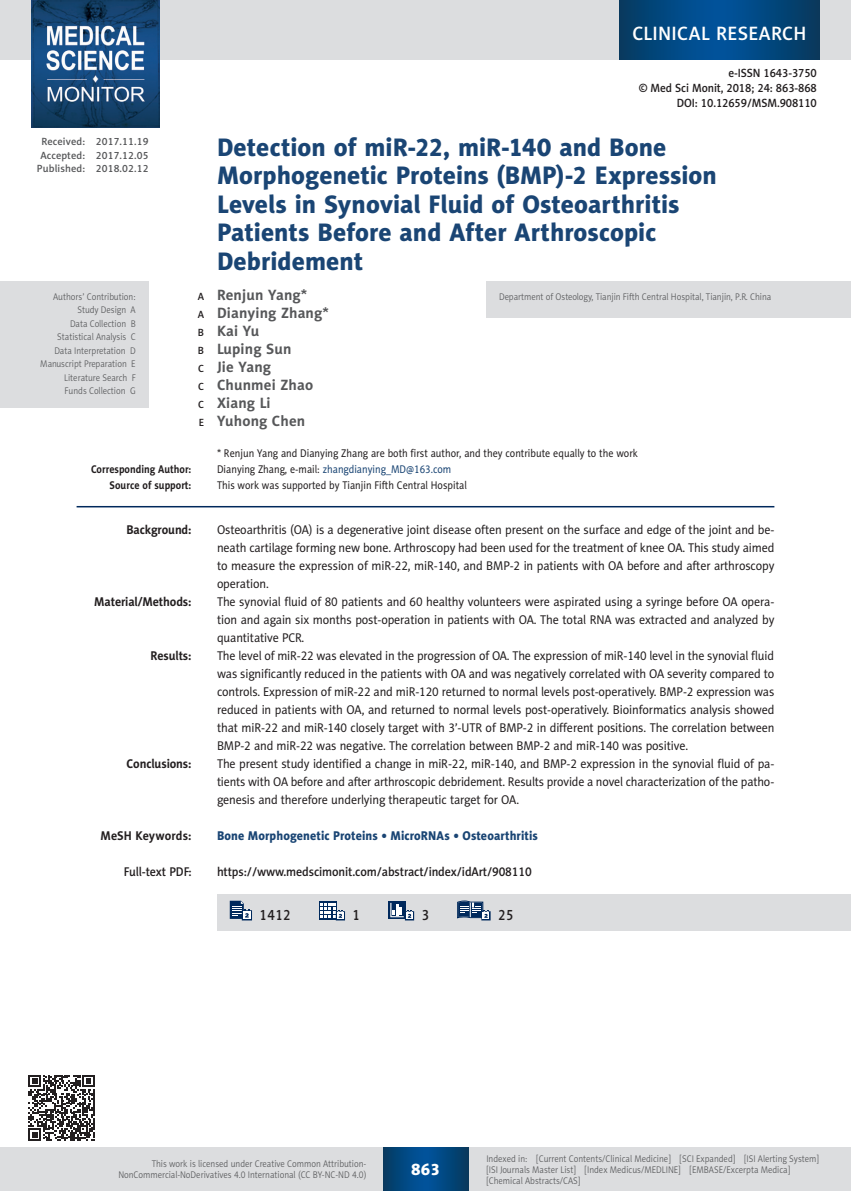
<style>
.page{position:relative;width:851px;height:1191px;background:#fff}
.page>*{position:absolute;margin:0;border:0;box-sizing:border-box;transform-origin:0 0}
.MSM_Tytul{font:25.5px/28.5px "Naomi Sans EFN Heavy";color:#1a4574}
.t1{font:19.5px "Naomi Sans EFN Medium";letter-spacing:.015em;color:#fff}
.t2{font:16.5px "Naomi Sans EFN Heavy";color:#fff}
.MSM_Autorzy{font:700 15px "Naomi Sans EFN";letter-spacing:.01em;color:#57585a}
.MSM_dane{font:15px "Naomi Sans EFN Medium";letter-spacing:.03em;color:#231f20;scale:.9 1}
.MSM_Summary_body{font:12.75px/18px "Naomi Sans EFN";letter-spacing:-.01em;color:#231f20;text-align:justify;scale:.95 1}
.MSM_full_text_pdf{font:12.75px "Naomi Sans EFN Medium";letter-spacing:-.01em;color:#231f20;scale:.95 1}
.MSM_keywords{font:12.75px "Naomi Sans EFN Heavy";letter-spacing:.005em;color:#1a4574;scale:.95 1}
.MSM_Summary_body-2{font:700 12.75px "Naomi Sans EFN";letter-spacing:-.01em;color:#231f20;scale:.95 1}
.MSM_keywords-2{font:700 12.75px "Naomi Sans EFN";letter-spacing:.005em;color:#231f20;scale:.95 1}
.MSM_full_text_pdf-2{font:12px "Naomi Sans EFN Medium";letter-spacing:-.01em;color:#231f20;scale:.95 1}
.MSM_Adres{font:11.25px "Naomi Sans EFN";color:#231f20;scale:.9 1}
.MSM_Support{font:11.25px "Naomi Sans EFN";color:#231f20;scale:.9 1}
.MSM_Adres-2{font:11.25px "Naomi Sans EFN";color:#1a4574;scale:.9 1}
.MSM_Adres-3{font:700 11.25px "Naomi Sans EFN";color:#231f20;scale:.9 1}
.MSM_Support-2{font:700 11.25px "Naomi Sans EFN";color:#231f20;scale:.9 1}
.t3{font:10.5px "Naomi Sans EFN Medium";letter-spacing:.01em;color:#57585a}
.MSM_Afiliacja{font:9.75px/11.2px "Naomi Sans EFN Light";color:#57585a;scale:.9 1}
.s1{font-family:"Naomi Sans EFN Medium";font-weight:400;font-size:10.5px;color:#231f20}
.s2{color:#231f20}
</style>
<div class="page">
<div style="left:217px;top:894px;width:633px;height:36px;background:#dcdddf"></div>
<svg style="left:230px;top:900px;width:22px;height:20px"></svg>
<div style="left:319px;top:901px;width:17px;height:18px;background:#00295c"></div>
<svg style="left:320px;top:902px;width:25px;height:18px"></svg>
<div style="left:388px;top:901px;width:18px;height:18px;background:#00295c"></div>
<svg style="left:390px;top:903px;width:24px;height:17px"></svg>
<svg style="left:457px;top:900px;width:33px;height:20px"></svg>
<hr style="left:77px;top:506px;width:697px;height:1px;background:#00295c">
<div style="left:0;top:282px;width:148px;height:126px;background:#dcdddf"></div>
<div style="left:486px;top:282px;width:364px;height:36px;background:#dcdddf"></div>
<svg style="left:28px;top:1075px;width:67px;height:66px"></svg>
<div style="left:0;top:1148px;width:850px;height:43px;background:#dcdddf"></div>
<svg style="left:383px;top:1147px;width:85px;height:43px;background:#02477e"></svg>
<div style="left:0;top:0;width:850px;height:60px;background:#dcdddf"></div>
<svg style="left:619px;top:0;width:200px;height:60px;background:#02477e"></svg>
<img style="left:32px;top:0;width:127px;height:128px">
<h2 class="t1" style="left:632px;top:22px;width:175px">CLINICAL RESEARCH</h2>
<p class="t3" style="left:41px;top:136px;width:109px">Received: 2017.11.19</p>
<p class="t3" style="left:40px;top:149px;width:110px">Accepted: 2017.12.05</p>
<p class="t3" style="left:37px;top:163px;width:113px">Published: 2018.02.12</p>
<p class="MSM_Afiliacja" style="left:53px;top:291px;width:93px">Authors’ Contribution:</p>
<p class="MSM_Afiliacja" style="left:77px;top:304px;width:66px">Study Design A</p>
<p class="MSM_Afiliacja" style="left:70px;top:318px;width:74px">Data Collection B</p>
<p class="MSM_Afiliacja" style="left:57px;top:331px;width:89px">Statistical Analysis C</p>
<p class="MSM_Afiliacja" style="left:54px;top:345px;width:92px">Data Interpretation D</p>
<p class="MSM_Afiliacja" style="left:40px;top:358px;width:107px">Manuscript Preparation E</p>
<p class="MSM_Afiliacja" style="left:64px;top:372px;width:81px">Literature Search F</p>
<p class="MSM_Afiliacja" style="left:65px;top:385px;width:80px">Funds Collection G</p>
<p class="MSM_full_text_pdf-2" style="left:728px;top:66px;width:95px">e-ISSN 1643-3750</p>
<p class="MSM_full_text_pdf-2" style="left:638px;top:81px;width:189px">© Med Sci Monit, 2018; 24: 863-868</p>
<p class="MSM_full_text_pdf-2" style="left:676px;top:96px;width:149px">DOI: 10.12659/MSM.908110</p>
<p class="MSM_Tytul" style="left:217px;top:132px;width:501px">Detection of miR-22, miR-140 and Bone Morphogenetic Proteins (BMP)-2 Expression Levels in Synovial Fluid of Osteoarthritis Patients Before and After Arthroscopic Debridement</p>
<p class="MSM_Autorzy" style="left:198px;top:286px;width:111px"><span class="s1">A</span> Renjun Yang*</p>
<p class="MSM_Autorzy" style="left:198px;top:304px;width:133px"><span class="s1">A</span> Dianying Zhang*</p>
<p class="MSM_Autorzy" style="left:198px;top:322px;width:63px"><span class="s1">B</span> Kai Yu</p>
<p class="MSM_Autorzy" style="left:198px;top:340px;width:95px"><span class="s1">B</span> Luping Sun</p>
<p class="MSM_Autorzy" style="left:198px;top:358px;width:74px"><span class="s1">C</span> Jie Yang</p>
<p class="MSM_Autorzy" style="left:198px;top:376px;width:116px"><span class="s1">C</span> Chunmei Zhao</p>
<p class="MSM_Autorzy" style="left:198px;top:394px;width:74px"><span class="s1">C</span> Xiang Li</p>
<p class="MSM_Autorzy" style="left:199px;top:412px;width:108px"><span class="s1">E</span> Yuhong Chen</p>
<p class="MSM_Adres" style="left:217px;top:447px;width:469px">* Renjun Yang and Dianying Zhang are both first author, and they contribute equally to the work</p>
<p class="MSM_Afiliacja" style="left:499px;top:291px;width:304px">Department of Osteology, Tianjin Fifth Central Hospital, Tianjin, P.R. China</p>
<p class="MSM_Adres-3" style="left:91px;top:463px;width:113px">Corresponding Author:</p>
<p class="MSM_Adres-2" style="left:217px;top:463px;width:262px"><span class="s2">Dianying Zhang, e-mail:</span> zhangdianying_MD@163.com</p>
<p class="MSM_Support-2" style="left:110px;top:478px;width:92px">Source of support:</p>
<p class="MSM_Support" style="left:217px;top:478px;width:279px">This work was supported by Tianjin Fifth Central Hospital</p>
<p class="MSM_Summary_body-2" style="left:126px;top:522px;width:70px">Background:</p>
<p class="MSM_Summary_body" style="left:217px;top:521px;width:588px">Osteoarthritis (OA) is a degenerative joint disease often present on the surface and edge of the joint and be&shy;neath cartilage forming new bone. Arthroscopy had been used for the treatment of knee OA. This study aimed to measure the expression of miR-22, miR-140, and BMP-2 in patients with OA before and after arthroscopy operation.</p>
<p class="MSM_Summary_body-2" style="left:94px;top:594px;width:104px">Material/Methods:</p>
<p class="MSM_Summary_body" style="left:217px;top:593px;width:588px">The synovial fluid of 80 patients and 60 healthy volunteers were aspirated using a syringe before OA opera&shy;tion and again six months post-operation in patients with OA. The total RNA was extracted and analyzed by quantitative PCR.</p>
<p class="MSM_Summary_body-2" style="left:150px;top:648px;width:45px">Results:</p>
<p class="MSM_Summary_body" style="left:217px;top:647px;width:588px">The level of miR-22 was elevated in the progression of OA. The expression of miR-140 level in the synovial fluid was significantly reduced in the patients with OA and was negatively correlated with OA severity compared to controls. Expression of miR-22 and miR-120 returned to normal levels post-operatively. BMP-2 expression was reduced in patients with OA, and returned to normal levels post-operatively. Bioinformatics analysis showed that miR-22 and miR-140 closely target with 3’-UTR of BMP-2 in different positions. The correlation between BMP-2 and miR-22 was negative. The correlation between BMP-2 and miR-140 was positive.</p>
<p class="MSM_Summary_body-2" style="left:127px;top:756px;width:70px">Conclusions:</p>
<p class="MSM_Summary_body" style="left:217px;top:755px;width:588px">The present study identified a change in miR-22, miR-140, and BMP-2 expression in the synovial fluid of pa&shy;tients with OA before and after arthroscopic debridement. Results provide a novel characterization of the patho&shy;genesis and therefore underlying therapeutic target for OA.</p>
<p class="MSM_keywords-2" style="left:100px;top:828px;width:97px">MeSH Keywords:</p>
<p class="MSM_keywords" style="left:217px;top:828px;width:339px">Bone Morphogenetic Proteins • MicroRNAs • Osteoarthritis</p>
<p class="MSM_full_text_pdf" style="left:124px;top:864px;width:73px">Full-text PDF:</p>
<p class="MSM_full_text_pdf" style="left:217px;top:864px;width:333px">https://www.medscimonit.com/abstract/index/idArt/908110</p>
<p class="MSM_dane" style="left:259px;top:906px;width:36px">1412</p>
<p class="MSM_dane" style="left:352px;top:906px;width:10px">1</p>
<p class="MSM_dane" style="left:421px;top:906px;width:10px">3</p>
<p class="MSM_dane" style="left:498px;top:906px;width:19px">25</p>
<p class="MSM_Afiliacja" style="left:118px;top:1158px;width:277px;text-align:right">This work is licensed under Creative Common Attribution-<br>NonCommercial-NoDerivatives 4.0 International (CC BY-NC-ND 4.0)</p>
<p class="t2" style="left:411px;top:1159px;width:30px">863</p>
<p class="MSM_Afiliacja" style="left:486px;top:1152px;width:371px">Indexed in: [Current Contents/Clinical Medicine] [SCI Expanded] [ISI Alerting System] [ISI Journals Master List] [Index Medicus/MEDLINE] [EMBASE/Excerpta Medica] [Chemical Abstracts/CAS]</p>
</div>
